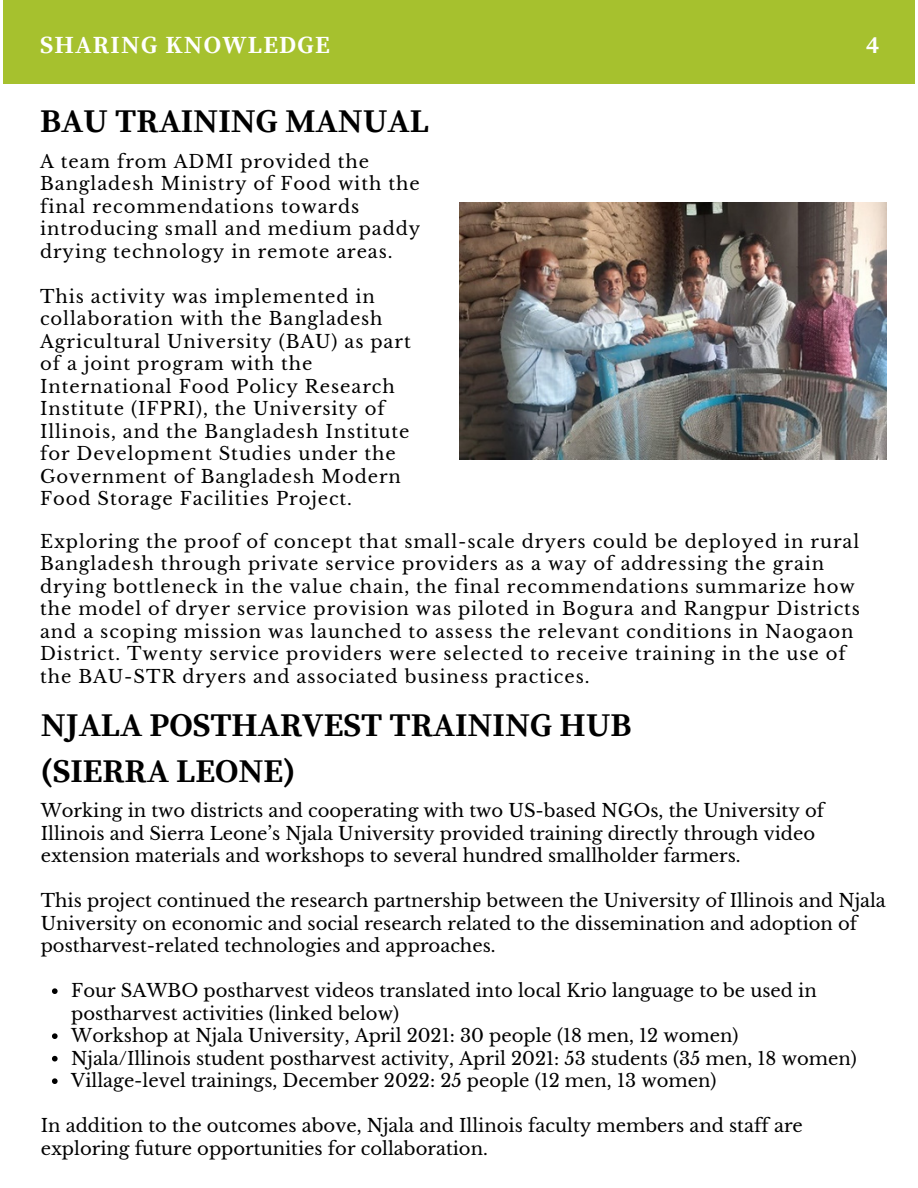
<style>
.page{position:relative;width:918px;height:1188px;background:#fff}
.page>*{position:absolute;margin:0;border:0;box-sizing:border-box;transform-origin:0 0}
.t1{font:700 33px/46.2px "Source Serif Pro";color:#000}
.t2{font:700 24.6px "Source Serif Pro";letter-spacing:.05em;color:#fff}
.t3{font:18px/22.5px "Libre Baskerville";letter-spacing:.05em;color:#000}
.t4{font:18px/22.5px "Libre Baskerville";color:#000}
</style>
<div class="page">
<div style="left:3px;top:0;width:912px;height:84px;background:#a6c12e"></div>
<img style="left:459px;top:203px;width:427px;height:256px">
<svg style="left:52px;top:988px;width:6px;height:6px"></svg>
<svg style="left:52px;top:1033px;width:6px;height:6px"></svg>
<svg style="left:52px;top:1056px;width:6px;height:5px"></svg>
<svg style="left:52px;top:1078px;width:6px;height:6px"></svg>
<h2 class="t2" style="left:40px;top:30px;width:291px">SHARING KNOWLEDGE</h2>
<h1 class="t1" style="left:40px;top:100px;width:390px">BAU TRAINING MANUAL</h1>
<p class="t3" style="left:40px;top:150px;width:382px">A team from ADMI provided the Bangladesh Ministry of Food with the final recommendations towards introducing small and medium paddy drying technology in remote areas.</p>
<p class="t3" style="left:40px;top:285px;width:372px">This activity was implemented in collaboration with the Bangladesh Agricultural University (BAU) as part of a joint program with the International Food Policy Research Institute (IFPRI), the University of Illinois, and the Bangladesh Institute for Development Studies under the Government of Bangladesh Modern Food Storage Facilities Project.</p>
<h2 class="t2" style="left:866px;top:30px;width:14px">4</h2>
<p class="t3" style="left:40px;top:530px;width:822px">Exploring the proof of concept that small-scale dryers could be deployed in rural Bangladesh through private service providers as a way of addressing the grain drying bottleneck in the value chain, the final recommendations summarize how the model of dryer service provision was piloted in Bogura and Rangpur Districts and a scoping mission was launched to assess the relevant conditions in Naogaon District. Twenty service providers were selected to receive training in the use of the BAU-STR dryers and associated business practices.</p>
<h1 class="t1" style="left:41px;top:703px;width:592px">NJALA POSTHARVEST TRAINING HUB (SIERRA LEONE)</h1>
<p class="t4" style="left:41px;top:800px;width:785px">Working in two districts and cooperating with two US-based NGOs, the University of<br>Illinois and Sierra Leone’s Njala University provided training directly through video extension materials and workshops to several hundred smallholder farmers.</p>
<p class="t4" style="left:41px;top:890px;width:847px">This project continued the research partnership between the University of Illinois and Njala<br>University on economic and social research related to the dissemination and adoption of postharvest-related technologies and approaches.</p>
<p class="t4" style="left:71px;top:980px;width:787px">Four SAWBO postharvest videos translated into local Krio language to be used in postharvest activities (linked below)<br>Workshop at Njala University, April 2021: 30 people (18 men, 12 women)<br>Njala/Illinois student postharvest activity, April 2021: 53 students (35 men, 18 women)<br>Village-level trainings, December 2022: 25 people (12 men, 13 women)</p>
<p class="t4" style="left:41px;top:1115px;width:764px">In addition to the outcomes above, Njala and Illinois faculty members and staff are exploring future opportunities for collaboration.</p>
</div>
